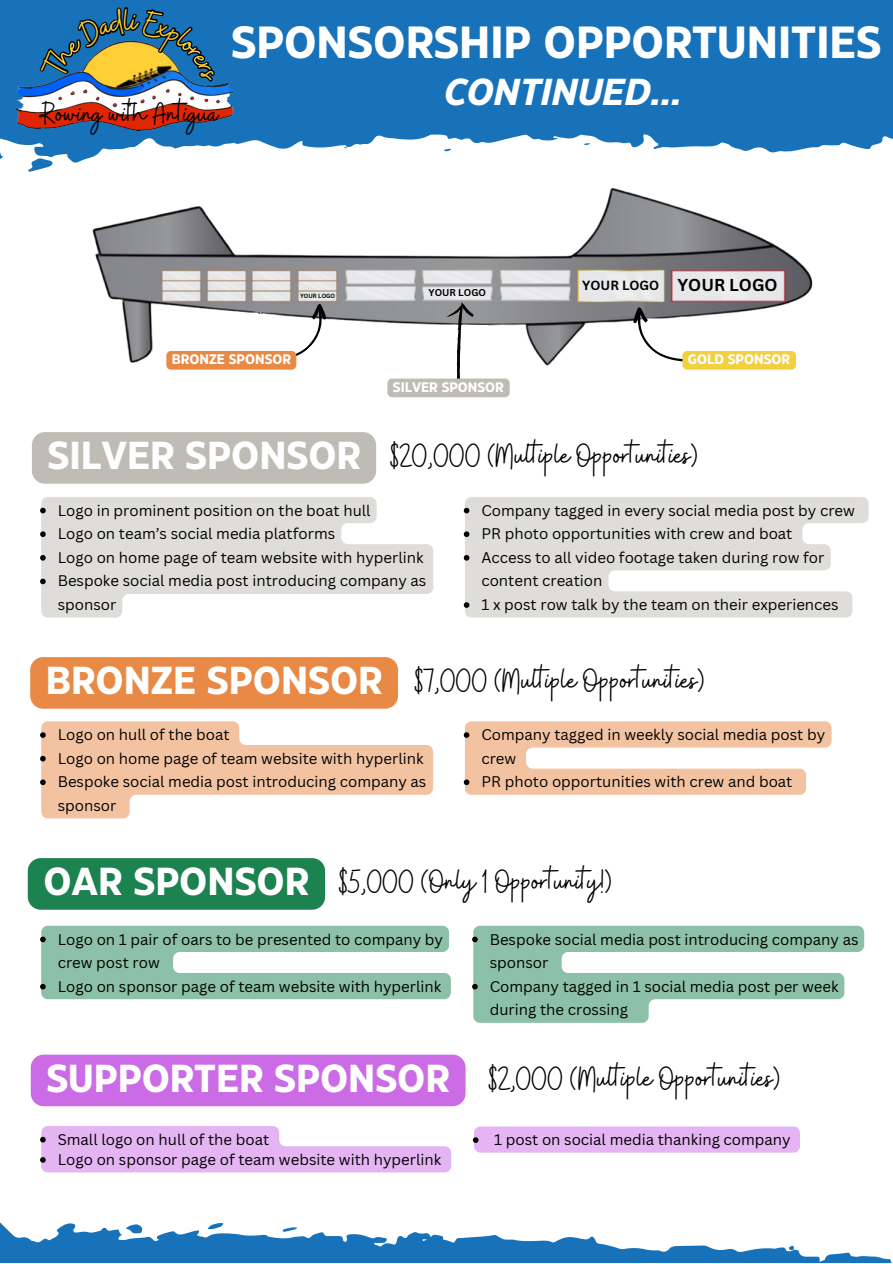
<style>
.page{position:relative;width:893px;height:1264px;background:#fff}
.page>*{position:absolute;margin:0;border:0;box-sizing:border-box;transform-origin:0 0}
.t1{font:700 45px "Eastman Grotesque";color:#fff}
.t2{font:700 39px "Eastman Grotesque";color:#fff}
.t3{font:italic 700 37.5px "Eastman Grotesque";color:#fff}
.t4{font:33px "Buffalo";color:#000}
.t5{font:31.95px "Buffalo";color:#000}
.t6{font:15px/23.5px "Canva Sans";color:#000}
.t7{font:700 13.8px "Eastman Grotesque";color:#fff}
.t8{font:700 12.9px "Canva Sans";color:#000}
.t9{font:700 9.6px "Canva Sans";color:#000}
.t10{font:700 5.85px "Canva Sans";color:#000}
.s1{font-size:16.8px}
.s2{font-family:"Eastman Grotesque";font-weight:700;font-size:39px;color:#fff}
</style>
<div class="page">
<svg style="left:0;top:0;width:892px;height:163px;fill:#1772ba"></svg>
<svg style="left:28px;top:158px;width:25px;height:14px"></svg>
<svg style="left:0;top:151px;width:3px;height:9px"></svg>
<svg style="left:584px;top:143px;width:6px;height:2px"></svg>
<svg style="left:444px;top:149px;width:7px;height:2px"></svg>
<svg style="left:0;top:1222px;width:892px;height:40px;fill:#1772ba"></svg>
<svg style="left:126px;top:1224px;width:17px;height:10px"></svg>
<svg style="left:208px;top:1222px;width:16px;height:7px"></svg>
<svg style="left:282px;top:1226px;width:15px;height:5px"></svg>
<svg style="left:788px;top:1245px;width:6px;height:5px"></svg>
<img style="left:92px;top:188px;width:721px;height:210px">
<div style="left:435px;top:325px;width:52px;height:58px;background:#fff"></div>
<div style="left:435px;top:301px;width:44px;height:20px;background:#969799"></div>
<svg style="left:446px;top:303px;width:27px;height:75px"></svg>
<div style="left:606px;top:302px;width:38px;height:14px;background:#7f7f81"></div>
<svg style="left:623px;top:306px;width:113px;height:87px"></svg>
<svg style="left:219px;top:302px;width:118px;height:72px"></svg>
<div style="left:682px;top:351px;width:113px;height:18px;background:#f3d040;border-radius:5px"></div>
<div style="left:387px;top:378px;width:122px;height:19px;background:#bfbcb5;border-radius:5px"></div>
<div style="left:166px;top:351px;width:130px;height:18px;background:#e88945;border-radius:5px"></div>
<div style="left:30px;top:657px;width:368px;height:51px;background:#e88945"></div>
<div style="left:28px;top:858px;width:297px;height:51px;background:#1b8250;border-radius:13px"></div>
<div style="left:31px;top:1054px;width:434px;height:52px;background:#cb6ce6;border-radius:13px"></div>
<div style="left:474px;top:1126px;width:326px;height:26px;background:#e4b5f2;border-radius:7px"></div>
<svg style="left:473px;top:1137px;width:5px;height:5px"></svg>
<svg style="left:40px;top:721px;width:393px;height:97px"></svg>
<svg style="left:472px;top:925px;width:392px;height:97px"></svg>
<div style="left:32px;top:432px;width:344px;height:51px;background:#bfbcb5"></div>
<svg style="left:465px;top:497px;width:403px;height:120px;fill:#deddd9"></svg>
<svg style="left:464px;top:508px;width:5px;height:5px"></svg>
<svg style="left:464px;top:531px;width:5px;height:6px"></svg>
<svg style="left:464px;top:555px;width:5px;height:5px"></svg>
<svg style="left:464px;top:602px;width:5px;height:6px"></svg>
<svg style="left:41px;top:497px;width:392px;height:120px;fill:#deddd9"></svg>
<svg style="left:40px;top:508px;width:6px;height:5px"></svg>
<svg style="left:40px;top:531px;width:6px;height:6px"></svg>
<svg style="left:40px;top:555px;width:6px;height:5px"></svg>
<svg style="left:40px;top:578px;width:6px;height:6px"></svg>
<svg style="left:464px;top:721px;width:367px;height:73px"></svg>
<svg style="left:40px;top:925px;width:411px;height:74px"></svg>
<svg style="left:40px;top:1126px;width:411px;height:46px"></svg>
<svg style="left:0;top:0;width:693px;height:132px;background:#2c72ab"></svg>
<h3 class="t5" style="left:41px;top:93px;width:179px">Rowing with Antigua</h3>
<h1 class="t1" style="left:231px;top:25px;width:651px">SPONSORSHIP OPPORTUNITIES</h1>
<h3 class="t3" style="left:444px;top:77px;width:239px">CONTINUED...</h3>
<p class="t10" style="left:300px;top:292px;width:37px">YOUR LOGO</p>
<p class="t9" style="left:428px;top:286px;width:59px">YOUR LOGO</p>
<p class="t8" style="left:582px;top:276px;width:197px">YOUR LOGO <span class="s1">YOUR LOGO</span></p>
<p class="t7" style="left:172px;top:354px;width:121px">BRONZE SPONSOR</p>
<p class="t7" style="left:393px;top:381px;width:112px">SILVER SPONSOR</p>
<p class="t7" style="left:688px;top:354px;width:104px">GOLD SPONSOR</p>
<h3 class="t4" style="left:47px;top:434px;width:652px"><span class="s2">SILVER SPONSOR</span> $20,000 (Multiple Opportunities)</h3>
<p class="t6" style="left:481px;top:498px;width:375px">Company tagged in every social media post by crew PR photo opportunities with crew and boat<br>Access to all video footage taken during row for content creation<br>1 x post row talk by the team on their experiences</p>
<p class="t6" style="left:58px;top:498px;width:370px">Logo in prominent position on the boat hull<br>Logo on team’s social media platforms<br>Logo on home page of team website with hyperlink Bespoke social media post introducing company as sponsor</p>
<h2 class="t2" style="left:46px;top:665px;width:338px">BRONZE SPONSOR</h2>
<h3 class="t4" style="left:414px;top:659px;width:292px">$7,000 (Multiple Opportunities)</h3>
<p class="t6" style="left:58px;top:722px;width:370px">Logo on hull of the boat<br>Logo on home page of team website with hyperlink<br>Bespoke social media post introducing company as sponsor</p>
<p class="t6" style="left:481px;top:722px;width:345px">Company tagged in weekly social media post by crew<br>PR photo opportunities with crew and boat</p>
<h3 class="t4" style="left:43px;top:860px;width:570px"><span class="s2">OAR SPONSOR</span> $5,000 (Only 1 Opportunity!)</h3>
<p class="t6" style="left:58px;top:926px;width:387px">Logo on 1 pair of oars to be presented to company by crew post row<br>Logo on sponsor page of team website with hyperlink</p>
<p class="t6" style="left:489px;top:926px;width:370px">Bespoke social media post introducing company as sponsor<br>Company tagged in 1 social media post per week during the crossing</p>
<h2 class="t2" style="left:46px;top:1062px;width:405px">SUPPORTER SPONSOR</h2>
<h3 class="t4" style="left:487px;top:1056px;width:294px">$2,000 (Multiple Opportunities)</h3>
<p class="t6" style="left:58px;top:1128px;width:385px;line-height:20.2px">Small logo on hull of the boat<br>Logo on sponsor page of team website with hyperlink</p>
<p class="t6" style="left:494px;top:1127px;width:298px">1 post on social media thanking company</p>
</div>
